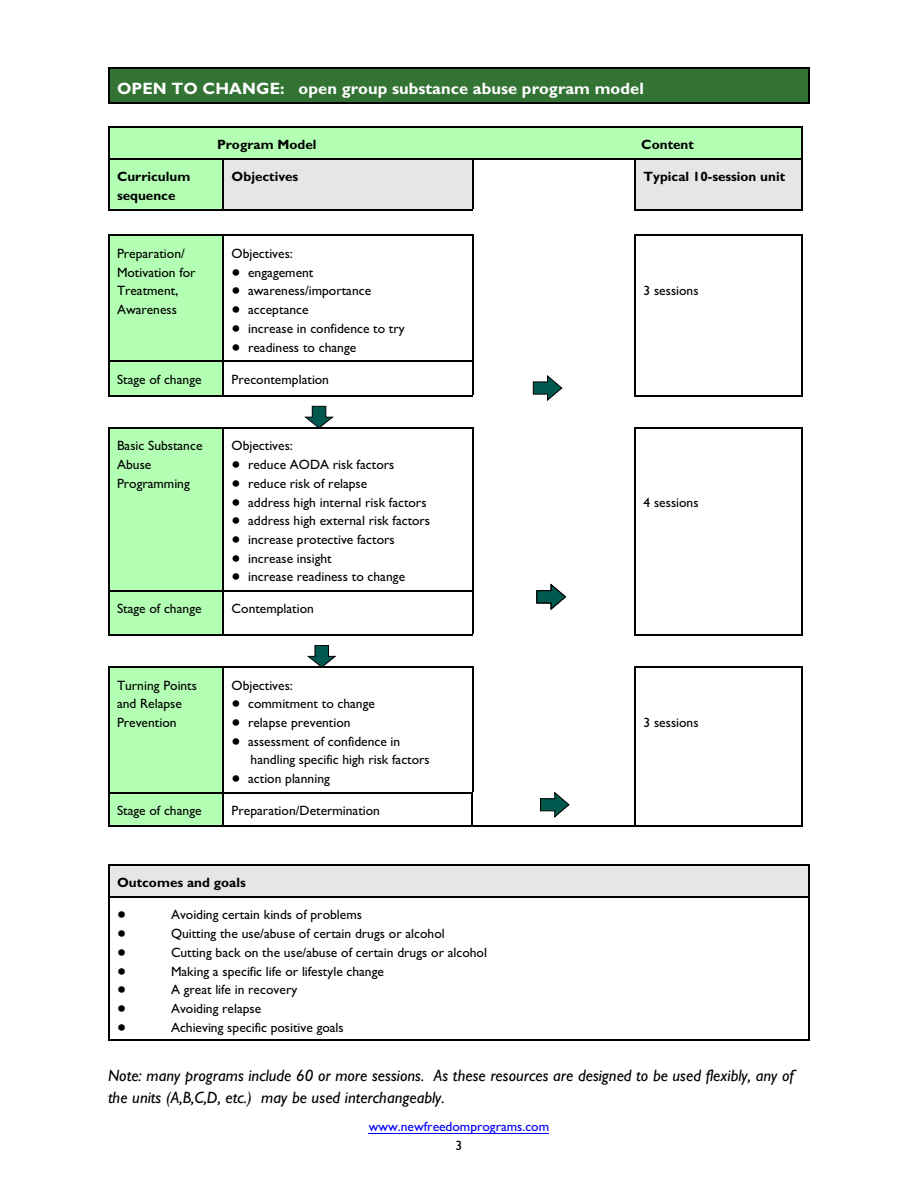
<style>
.page{position:relative;width:918px;height:1188px;background:#fff}
.page>*{position:absolute;margin:0;border:0;box-sizing:border-box;transform-origin:0 0}
.t1{font:italic 16.5px/22.6px "Gill Sans";color:#000}
.t2{font:700 16.5px "Gill Sans";color:#fff}
.t3{font:13.5px/18.8px "Gill Sans";color:#000}
.t4{font:700 13.5px/18.8px "Gill Sans";color:#000}
.t5{font:13.5px "Gill Sans";color:#00f}
</style>
<div class="page">
<div style="left:108px;top:68px;width:702px;height:35px;background:#337333"></div>
<hr style="left:108px;top:68px;width:1px;height:35px;background:#000">
<hr style="left:809px;top:68px;width:1px;height:35px;background:#000">
<hr style="left:108px;top:68px;width:702px;height:1px;background:#000">
<hr style="left:108px;top:102px;width:702px;height:1px;background:#000">
<div style="left:108px;top:126px;width:695px;height:32px;background:#b3ffb3"></div>
<hr style="left:108px;top:126px;width:1px;height:32px;background:#000">
<hr style="left:802px;top:126px;width:1px;height:32px;background:#000">
<hr style="left:108px;top:126px;width:695px;height:1px;background:#000">
<div style="left:108px;top:158px;width:115px;height:51px;background:#b3ffb3"></div>
<hr style="left:108px;top:158px;width:1px;height:51px;background:#000">
<hr style="left:108px;top:158px;width:115px;height:1px;background:#000">
<div style="left:223px;top:158px;width:249px;height:51px;background:#e6e6e6"></div>
<hr style="left:223px;top:158px;width:1px;height:51px;background:#000">
<hr style="left:223px;top:158px;width:249px;height:1px;background:#000">
<hr style="left:472px;top:158px;width:2px;height:51px;background:#000">
<hr style="left:472px;top:158px;width:162px;height:1px;background:#000">
<div style="left:634px;top:158px;width:169px;height:51px;background:#e6e6e6"></div>
<hr style="left:634px;top:158px;width:2px;height:51px;background:#000">
<hr style="left:802px;top:158px;width:1px;height:51px;background:#000">
<hr style="left:634px;top:158px;width:169px;height:1px;background:#000">
<hr style="left:108px;top:209px;width:115px;height:1px;background:#000">
<hr style="left:223px;top:209px;width:249px;height:1px;background:#000">
<hr style="left:634px;top:209px;width:169px;height:1px;background:#000">
<div style="left:108px;top:235px;width:115px;height:125px;background:#b3ffb3"></div>
<hr style="left:108px;top:235px;width:1px;height:125px;background:#000">
<hr style="left:108px;top:235px;width:115px;height:1px;background:#000">
<hr style="left:223px;top:235px;width:1px;height:125px;background:#000">
<hr style="left:223px;top:235px;width:249px;height:1px;background:#000">
<hr style="left:472px;top:235px;width:2px;height:125px;background:#000">
<hr style="left:634px;top:235px;width:2px;height:125px;background:#000">
<hr style="left:802px;top:235px;width:1px;height:125px;background:#000">
<hr style="left:634px;top:235px;width:169px;height:1px;background:#000">
<div style="left:108px;top:360px;width:115px;height:35px;background:#b3ffb3"></div>
<hr style="left:108px;top:360px;width:1px;height:35px;background:#000">
<hr style="left:108px;top:360px;width:115px;height:2px;background:#000">
<hr style="left:223px;top:360px;width:1px;height:35px;background:#000">
<hr style="left:223px;top:360px;width:249px;height:2px;background:#000">
<hr style="left:472px;top:360px;width:2px;height:35px;background:#000">
<hr style="left:634px;top:360px;width:2px;height:35px;background:#000">
<hr style="left:802px;top:360px;width:1px;height:35px;background:#000">
<hr style="left:108px;top:395px;width:115px;height:1px;background:#000">
<hr style="left:223px;top:395px;width:249px;height:1px;background:#000">
<hr style="left:634px;top:395px;width:169px;height:1px;background:#000">
<div style="left:108px;top:427px;width:115px;height:163px;background:#b3ffb3"></div>
<hr style="left:108px;top:427px;width:1px;height:163px;background:#000">
<hr style="left:108px;top:427px;width:115px;height:1px;background:#000">
<hr style="left:223px;top:427px;width:1px;height:163px;background:#000">
<hr style="left:223px;top:427px;width:249px;height:1px;background:#000">
<hr style="left:472px;top:427px;width:2px;height:163px;background:#000">
<hr style="left:634px;top:427px;width:2px;height:163px;background:#000">
<hr style="left:802px;top:427px;width:1px;height:163px;background:#000">
<hr style="left:634px;top:427px;width:169px;height:1px;background:#000">
<div style="left:108px;top:590px;width:115px;height:44px;background:#b3ffb3"></div>
<hr style="left:108px;top:590px;width:1px;height:44px;background:#000">
<hr style="left:108px;top:590px;width:115px;height:1px;background:#000">
<hr style="left:223px;top:590px;width:1px;height:44px;background:#000">
<hr style="left:223px;top:590px;width:249px;height:1px;background:#000">
<hr style="left:472px;top:590px;width:2px;height:44px;background:#000">
<hr style="left:634px;top:590px;width:2px;height:44px;background:#000">
<hr style="left:802px;top:590px;width:1px;height:44px;background:#000">
<hr style="left:108px;top:634px;width:115px;height:2px;background:#000">
<hr style="left:223px;top:634px;width:249px;height:2px;background:#000">
<hr style="left:634px;top:634px;width:169px;height:2px;background:#000">
<div style="left:108px;top:666px;width:115px;height:126px;background:#b3ffb3"></div>
<hr style="left:108px;top:666px;width:1px;height:126px;background:#000">
<hr style="left:108px;top:666px;width:115px;height:2px;background:#000">
<hr style="left:223px;top:666px;width:1px;height:126px;background:#000">
<hr style="left:223px;top:666px;width:249px;height:2px;background:#000">
<hr style="left:472px;top:666px;width:2px;height:126px;background:#000">
<hr style="left:634px;top:666px;width:2px;height:126px;background:#000">
<hr style="left:802px;top:666px;width:1px;height:126px;background:#000">
<hr style="left:634px;top:666px;width:169px;height:2px;background:#000">
<div style="left:108px;top:792px;width:115px;height:35px;background:#b3ffb3"></div>
<hr style="left:108px;top:792px;width:1px;height:35px;background:#000">
<hr style="left:108px;top:792px;width:115px;height:1px;background:#000">
<hr style="left:108px;top:825px;width:115px;height:2px;background:#000">
<hr style="left:223px;top:792px;width:1px;height:35px;background:#000">
<hr style="left:471px;top:792px;width:1px;height:35px;background:#000">
<hr style="left:223px;top:792px;width:249px;height:1px;background:#000">
<hr style="left:223px;top:825px;width:249px;height:2px;background:#000">
<hr style="left:472px;top:825px;width:162px;height:2px;background:#000">
<hr style="left:634px;top:792px;width:2px;height:35px;background:#000">
<hr style="left:802px;top:792px;width:1px;height:35px;background:#000">
<hr style="left:634px;top:825px;width:169px;height:2px;background:#000">
<div style="left:108px;top:864px;width:702px;height:32px;background:#e6e6e6"></div>
<hr style="left:108px;top:864px;width:1px;height:32px;background:#000">
<hr style="left:809px;top:864px;width:1px;height:32px;background:#000">
<hr style="left:108px;top:864px;width:702px;height:1px;background:#000">
<hr style="left:108px;top:896px;width:1px;height:144px;background:#000">
<hr style="left:809px;top:896px;width:1px;height:144px;background:#000">
<hr style="left:108px;top:896px;width:702px;height:1px;background:#000">
<hr style="left:108px;top:1039px;width:702px;height:1px;background:#000">
<svg style="left:305px;top:406px;width:28px;height:23px"></svg>
<svg style="left:308px;top:645px;width:28px;height:22px"></svg>
<svg style="left:536px;top:584px;width:30px;height:26px"></svg>
<svg style="left:540px;top:792px;width:30px;height:26px"></svg>
<svg style="left:533px;top:375px;width:30px;height:26px"></svg>
<hr style="left:369px;top:1133px;width:180px;height:1px;background:#00f">
<p class="t2" style="left:117px;top:82px;width:528px">OPEN TO CHANGE: open group substance abuse program model</p>
<p class="t4" style="left:217px;top:137px;width:101px">Program Model</p>
<p class="t4" style="left:641px;top:137px;width:54px">Content</p>
<p class="t4" style="left:117px;top:169px;width:75px">Curriculum sequence</p>
<p class="t4" style="left:232px;top:169px;width:68px">Objectives</p>
<p class="t4" style="left:644px;top:169px;width:143px">Typical 10-session unit</p>
<p class="t3" style="left:117px;top:245px;width:80px">Preparation/<br>Motivation for<br>Treatment,<br>Awareness</p>
<p class="t3" style="left:248px;top:245px;width:158px;text-indent:-17px">Objectives:<br>engagement awareness/importance acceptance<br>increase in confidence to try readiness to change</p>
<p class="t3" style="left:117px;top:371px;width:86px">Stage of change</p>
<p class="t3" style="left:232px;top:371px;width:99px">Precontemplation</p>
<p class="t3" style="left:117px;top:438px;width:87px">Basic Substance<br>Abuse<br>Programming</p>
<p class="t3" style="left:248px;top:438px;width:184px;text-indent:-17px">Objectives:<br>reduce AODA risk factors reduce risk of relapse<br>address high internal risk factors address high external risk factors increase protective factors increase insight<br>increase readiness to change</p>
<p class="t3" style="left:117px;top:601px;width:86px">Stage of change</p>
<p class="t3" style="left:232px;top:601px;width:84px">Contemplation</p>
<p class="t3" style="left:117px;top:677px;width:81px">Turning Points and Relapse<br>Prevention</p>
<p class="t3" style="left:248px;top:677px;width:183px;text-indent:-17px">Objectives:<br>commitment to change<br>relapse prevention<br>assessment of confidence in handling specific high risk factors action planning</p>
<p class="t3" style="left:117px;top:803px;width:86px">Stage of change</p>
<p class="t3" style="left:232px;top:803px;width:150px">Preparation/Determination</p>
<p class="t3" style="left:644px;top:283px;width:57px">3 sessions</p>
<p class="t3" style="left:644px;top:494px;width:57px">4 sessions</p>
<p class="t3" style="left:644px;top:715px;width:57px">3 sessions</p>
<p class="t4" style="left:117px;top:875px;width:130px">Outcomes and goals</p>
<p class="t3" style="left:171px;top:907px;width:318px">Avoiding certain kinds of problems<br>Quitting the use/abuse of certain drugs or alcohol Cutting back on the use/abuse of certain drugs or alcohol Making a specific life or lifestyle change<br>A great life in recovery<br>Avoiding relapse<br>Achieving specific positive goals</p>
<p class="t1" style="left:108px;top:1065px;width:687px">Note: many programs include 60 or more sessions. As these resources are designed to be used flexibly, any of the units (A,B,C,D, etc.) may be used interchangeably.</p>
<p class="t5" style="left:369px;top:1122px;width:182px">www.newfreedomprograms.com</p>
<p class="t3" style="left:456px;top:1137px;width:8px">3</p>
</div>
